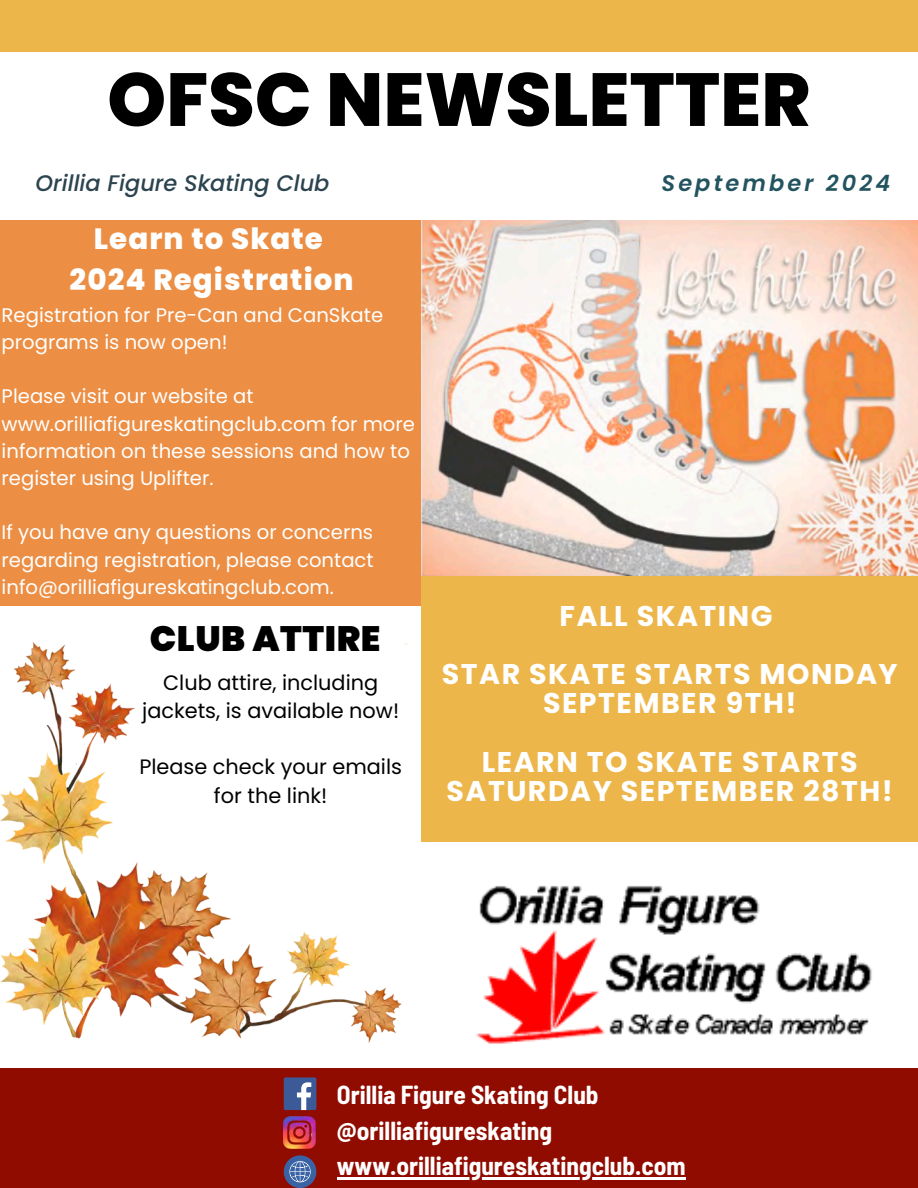
<style>
.page{position:relative;width:918px;height:1188px;background:#fff}
.page>*{position:absolute;margin:0;border:0;box-sizing:border-box;transform-origin:0 0}
.t1{font:800 75px "Poppins";color:#000}
.t2{font:900 35.25px "Poppins";letter-spacing:.015em;color:#000}
.t3{font:800 29.25px/40.5px "Poppins";letter-spacing:.035em;color:#fff;text-align:center}
.t4{font:700 28.5px/29.2px "Poppins";letter-spacing:.05em;color:#fff;text-align:center}
.t5{font:700 semi-condensed 25.35px "Barlow";color:#fff}
.t6{font:italic 500 22.5px "Poppins";color:#2c4450}
.t7{font:italic 600 22.5px "Poppins";letter-spacing:.14em;color:#225460}
.t8{font:20.85px/28.2px "Poppins";color:#000;text-align:center}
.t9{font:19.65px/27.2px "Poppins";color:#fff}
</style>
<div class="page">
<img style="left:459px;top:886px;width:459px;height:183px">
<div style="left:422px;top:573px;width:496px;height:269px;background:#edb64b"></div>
<div style="left:0;top:220px;width:421px;height:386px;background:#ec8f45"></div>
<div style="left:0;top:1069px;width:918px;height:119px;background:#910c00"></div>
<div style="left:0;top:0;width:918px;height:52px;background:#edb64b"></div>
<div style="left:284px;top:1077px;width:32px;height:33px;background:#3d5a98;border-radius:2px"></div>
<svg style="left:297px;top:1082px;width:14px;height:28px"></svg>
<img style="left:284px;top:1117px;width:31px;height:31px">
<svg style="left:284px;top:1155px;width:32px;height:33px"></svg>
<img style="left:422px;top:220px;width:496px;height:356px">
<img style="left:0;top:641px;width:407px;height:402px">
<hr style="left:337px;top:1178px;width:349px;height:2px;background:#fff">
<p class="t1" style="left:107px;top:47px;width:705px">OFSC NEWSLETTER</p>
<p class="t6" style="left:36px;top:167px;width:296px">Orillia Figure Skating Club</p>
<h3 class="t3" style="left:70px;top:219px;width:285px">Learn to Skate<br>2024 Registration</h3>
<h3 class="t9" style="left:2px;top:301px;width:383px">Registration for Pre-Can and CanSkate programs is now open!</h3>
<h3 class="t9" style="left:2px;top:383px;width:415px">Please visit our website at www.orilliafigureskatingclub.com for more</h3>
<h2 class="t9" style="left:2px;top:437px;width:410px">information on these sessions and how to register using Uplifter.</h2>
<p class="t9" style="left:2px;top:519px;width:374px;text-align:justify">If you have any questions or concerns regarding registration, please contact info@orilliafigureskatingclub.com.</p>
<p class="t2" style="left:150px;top:614px;width:232px">CLUB ATTIRE</p>
<p class="t8" style="left:142px;top:668px;width:259px">Club attire, including jackets, is available now!</p>
<p class="t8" style="left:139px;top:753px;width:264px">Please check your emails for the link!</p>
<h4 class="t7" style="left:662px;top:167px;width:230px">September 2024</h4>
<h5 class="t4" style="left:560px;top:601px;width:214px">FALL SKATING</h5>
<p class="t4" style="left:442px;top:660px;width:457px">STAR SKATE STARTS MONDAY<br>SEPTEMBER 9TH!</p>
<h5 class="t4" style="left:447px;top:747px;width:448px">LEARN TO SKATE STARTS<br>SATURDAY SEPTEMBER 28TH!</h5>
<p class="t5" style="left:337px;top:1079px;width:263px">Orillia Figure Skating Club</p>
<p class="t5" style="left:337px;top:1115px;width:217px">@orilliafigureskating</p>
<p class="t5" style="left:337px;top:1150px;width:350px">www.orilliafigureskatingclub.com</p>
</div>
